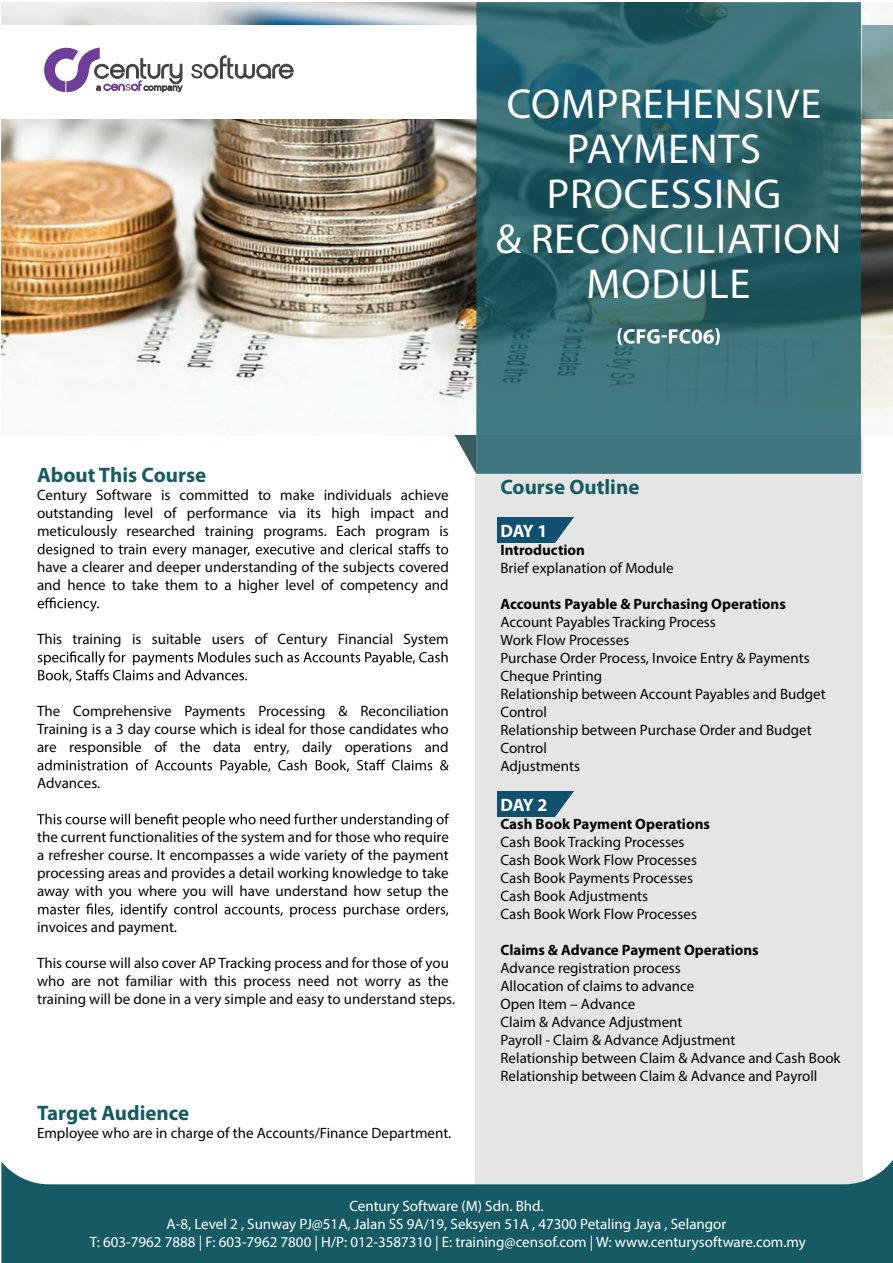
<style>
.page{position:relative;width:893px;height:1263px;background:#fff}
.page>*{position:absolute;margin:0;border:0;box-sizing:border-box;transform-origin:0 0}
.t1{font:42px/45px "Myriad Pro";letter-spacing:.02em;color:#fff;text-align:center}
.t2{font:700 21px "Myriad Pro";color:#165b64}
.t3{font:700 18px "Myriad Pro";letter-spacing:-.055em;color:#fff}
.t4{font:15px/18px "Myriad Pro";color:#040503}
.t5{font:15px/18px "Myriad Pro";color:#fff;text-align:center}
.t6{font:700 15px "Myriad Pro";color:#040503}
</style>
<div class="page">
<div style="left:475px;top:435px;width:387px;height:723px;background:#e4e5e5"></div>
<svg style="left:454px;top:435px;width:22px;height:39px"></svg>
<img style="left:1px;top:2px;width:892px;height:433px">
<svg style="left:476px;top:2px;width:385px;height:472px;background:#32676e"></svg>
<svg style="left:1px;top:1158px;width:892px;height:105px;background:#4b8086"></svg>
<img style="left:1px;top:25px;width:892px;height:94px">
<svg style="left:617px;top:328px;width:103px;height:17px"></svg>
<svg style="left:38px;top:543px;width:410px;height:15px"></svg>
<svg style="left:38px;top:597px;width:61px;height:15px"></svg>
<svg style="left:38px;top:651px;width:410px;height:31px"></svg>
<svg style="left:38px;top:759px;width:411px;height:15px"></svg>
<svg style="left:37px;top:813px;width:412px;height:14px"></svg>
<svg style="left:38px;top:903px;width:410px;height:15px"></svg>
<img style="left:497px;top:791px;width:77px;height:25px">
<img style="left:497px;top:517px;width:77px;height:25px">
<svg style="left:191px;top:55px;width:103px;height:24px"></svg>
<svg style="left:44px;top:47px;width:139px;height:45px"></svg>
<h1 class="t1" style="left:496px;top:81px;width:347px">COMPREHENSIVE<br>PAYMENTS<br>PROCESSING<br>&amp; RECONCILIATION<br>MODULE</h1>
<h2 class="t2" style="left:37px;top:463px;width:171px">About This Course</h2>
<p class="t4" style="left:37px;top:486px;width:413px;text-align:justify">Century Software is committed to make individuals achieve outstanding level of performance via its high impact and meticulously researched training programs. Each program is</p>
<p class="t4" style="left:37px;top:558px;width:413px">have a clearer and deeper understanding of the subjects covered and hence to take them to a higher level of competency and</p>
<p class="t4" style="left:37px;top:630px;width:413px">This training is suitable users of Century Financial System</p>
<p class="t4" style="left:37px;top:702px;width:413px;text-align:justify">The Comprehensive Payments Processing &amp; Reconciliation Training is a 3 day course which is ideal for those candidates who are responsible of the data entry, daily operations and</p>
<p class="t4" style="left:37px;top:774px;width:65px">Advances.</p>
<p class="t4" style="left:37px;top:828px;width:413px;text-align:justify">the current functionalities of the system and for those who require a refresher course. It encompasses a wide variety of the payment processing areas and provides a detail working knowledge to take away with you where you will have understand how setup the</p>
<p class="t4" style="left:37px;top:918px;width:141px">invoices and payment.</p>
<p class="t4" style="left:37px;top:954px;width:420px">This course will also cover AP Tracking process and for those of you who are not familiar with this process need not worry as the training will be done in a very simple and easy to understand steps.</p>
<h2 class="t2" style="left:37px;top:1101px;width:154px">Target Audience</h2>
<p class="t4" style="left:37px;top:1124px;width:416px">Employee who are in charge of the Accounts/Finance Department.</p>
<h2 class="t2" style="left:500px;top:475px;width:140px">Course Outline</h2>
<p class="t3" style="left:500px;top:521px;width:48px">DAY 1</p>
<p class="t6" style="left:500px;top:542px;width:86px">Introduction</p>
<p class="t4" style="left:500px;top:559px;width:175px">Brief explanation of Module</p>
<p class="t6" style="left:500px;top:596px;width:287px">Accounts Payable &amp; Purchasing Operations</p>
<p class="t4" style="left:500px;top:613px;width:327px">Account Payables Tracking Process<br>Work Flow Processes<br>Purchase Order Process, Invoice Entry &amp; Payments<br>Cheque Printing<br>Relationship between Account Payables and Budget<br>Control<br>Relationship between Purchase Order and Budget<br>Control<br>Adjustments</p>
<p class="t3" style="left:500px;top:795px;width:48px">DAY 2</p>
<p class="t6" style="left:500px;top:815px;width:211px">Cash Book Payment Operations</p>
<p class="t4" style="left:500px;top:833px;width:198px">Cash Book Tracking Processes<br>Cash Book Work Flow Processes<br>Cash Book Payments Processes<br>Cash Book Adjustments<br>Cash Book Work Flow Processes</p>
<p class="t6" style="left:500px;top:941px;width:260px">Claims &amp; Advance Payment Operations</p>
<p class="t4" style="left:500px;top:959px;width:342px">Advance registration process<br>Allocation of claims to advance<br>Open Item – Advance<br>Claim &amp; Advance Adjustment<br>Payroll - Claim &amp; Advance Adjustment<br>Relationship between Claim &amp; Advance and Cash Book Relationship between Claim &amp; Advance and Payroll</p>
<p class="t5" style="left:90px;top:1196px;width:718px">Century Software (M) Sdn. Bhd.<br>A-8, Level 2 , Sunway PJ@51A, Jalan SS 9A/19, Seksyen 51A , 47300 Petaling Jaya , Selangor<br>T: 603-7962 7888 | F: 603-7962 7800 | H/P: 012-3587310 | E: training@censof.com | W: www.centurysoftware.com.my</p>
</div>
